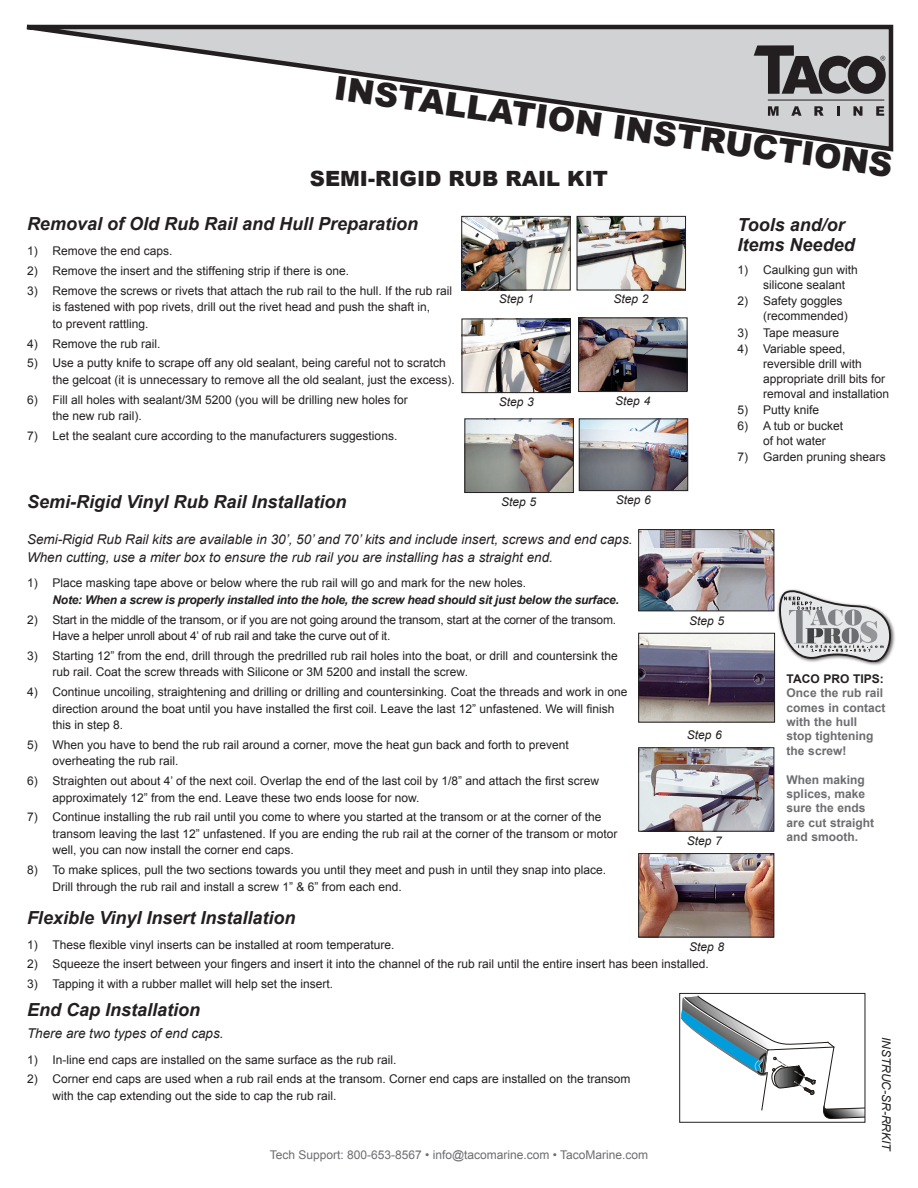
<style>
.page{position:relative;width:918px;height:1188px;background:#fff}
.page>*{position:absolute;margin:0;border:0;box-sizing:border-box;transform-origin:0 0}
.t1{font:900 33px "Arial";color:#231f20}
.Inst_head{font:900 21px "Arial";color:#231f20}
.t2{font:italic 700 18px/19.5px "Arial";color:#231f20}
.Instruction_copy{font:italic 13.5px/18px "Arial";color:#231f20}
.bullets_for_instruct{font:12px/16.5px "Arial";color:#231f20}
.bullets_for_instruct-2{font:italic 700 12px/16.5px "Arial";letter-spacing:-.02em;color:#231f20}
.bullets_for_instruct-3{font:12px/16.5px "Arial";letter-spacing:-.02em;color:#231f20}
.TACO_Pros{font:700 12px/14.4px "Arial";color:#6c6d70}
.t3{font:italic 12px "Arial";color:#231f20}
.t4{font:12px "Arial";color:#6c6d70}
.TACO_Pros-2{font:700 12px "Arial";color:#231f20}
.s1{font-weight:400;font-style:normal}
</style>
<div class="page">
<svg style="left:26px;top:24px;width:868px;height:128px"></svg>
<img style="left:466px;top:420px;width:106px;height:71px">
<div style="left:464px;top:418px;width:110px;height:75px;border:1px solid #231f20"></div>
<img style="left:463px;top:218px;width:106px;height:70px">
<div style="left:461px;top:216px;width:110px;height:74px;border:1px solid #231f20"></div>
<img style="left:579px;top:218px;width:105px;height:70px">
<div style="left:577px;top:216px;width:109px;height:74px;border:1px solid #231f20"></div>
<img style="left:464px;top:321px;width:105px;height:70px">
<div style="left:462px;top:319px;width:109px;height:74px;border:1px solid #231f20"></div>
<img style="left:580px;top:320px;width:105px;height:70px">
<div style="left:578px;top:318px;width:109px;height:74px;border:1px solid #231f20"></div>
<img style="left:581px;top:420px;width:105px;height:69px">
<div style="left:579px;top:418px;width:109px;height:73px;border:1px solid #231f20"></div>
<svg style="left:681px;top:996px;width:182px;height:123px"></svg>
<div style="left:679px;top:993px;width:186px;height:130px;border:1px solid #231f20"></div>
<img style="left:640px;top:531px;width:132px;height:78px">
<div style="left:638px;top:529px;width:136px;height:82px;border:1px solid #231f20"></div>
<img style="left:640px;top:635px;width:133px;height:86px">
<div style="left:638px;top:633px;width:137px;height:90px;border:1px solid #231f20"></div>
<img style="left:640px;top:749px;width:132px;height:81px">
<div style="left:638px;top:747px;width:136px;height:85px;border:1px solid #231f20"></div>
<img style="left:640px;top:855px;width:132px;height:80px">
<div style="left:638px;top:853px;width:136px;height:84px;border:1px solid #231f20"></div>
<hr style="left:768px;top:100px;width:116px;height:1px;background:#231f20">
<svg style="left:768px;top:106px;width:11px;height:10px"></svg>
<svg style="left:791px;top:106px;width:11px;height:10px"></svg>
<svg style="left:814px;top:106px;width:10px;height:10px"></svg>
<svg style="left:837px;top:106px;width:2px;height:10px"></svg>
<svg style="left:853px;top:106px;width:9px;height:10px"></svg>
<svg style="left:876px;top:106px;width:8px;height:10px"></svg>
<svg style="left:754px;top:45px;width:132px;height:49px;background:#797779"></svg>
<div style="left:777px;top:588px;width:118px;height:78px;background:#231f20;opacity:.75"></div>
<svg style="left:779px;top:590px;width:112px;height:72px"></svg>
<p class="t1" style="left:338px;top:64px;width:565px;rotate:8deg">INSTALLATION INSTRUCTIONS</p>
<p class="Inst_head" style="left:310px;top:163px;width:300px">SEMI-RIGID RUB RAIL KIT</p>
<p class="t2" style="left:27px;top:215px;width:393px">Removal of Old Rub Rail and Hull Preparation</p>
<p class="bullets_for_instruct" style="left:27px;top:243px;width:147px">1) Remove the end caps.</p>
<p class="bullets_for_instruct" style="left:27px;top:263px;width:324px">2) Remove the insert and the stiffening strip if there is one.</p>
<p class="bullets_for_instruct" style="left:52px;top:283px;width:401px;text-indent:-26px">3) Remove the screws or rivets that attach the rub rail to the hull. If the rub rail is fastened with pop rivets, drill out the rivet head and push the shaft in,<br>to prevent rattling.</p>
<p class="bullets_for_instruct" style="left:27px;top:335px;width:135px">4) Remove the rub rail.</p>
<p class="bullets_for_instruct" style="left:52px;top:355px;width:404px;text-indent:-26px">5) Use a putty knife to scrape off any old sealant, being careful not to scratch the gelcoat (it is unnecessary to remove all the old sealant, just the excess).</p>
<p class="bullets_for_instruct" style="left:52px;top:391px;width:357px;text-indent:-26px">6) Fill all holes with sealant/3M 5200 (you will be drilling new holes for the new rub rail).</p>
<p class="bullets_for_instruct" style="left:27px;top:427px;width:372px">7) Let the sealant cure according to the manufacturers suggestions.</p>
<p class="t2" style="left:738px;top:216px;width:119px">Tools and/or<br>Items Needed</p>
<p class="bullets_for_instruct" style="left:763px;top:263px;width:96px;line-height:15px;text-indent:-26px">1) Caulking gun with silicone sealant</p>
<p class="bullets_for_instruct" style="left:763px;top:294px;width:86px;line-height:15px;text-indent:-26px">2) Safety goggles (recommended)</p>
<p class="bullets_for_instruct" style="left:738px;top:324px;width:103px">3) Tape measure</p>
<p class="bullets_for_instruct" style="left:763px;top:341px;width:128px;line-height:15px;text-indent:-26px">4) Variable speed, reversible drill with appropriate drill bits for removal and installation</p>
<p class="bullets_for_instruct" style="left:738px;top:401px;width:83px">5) Putty knife</p>
<p class="bullets_for_instruct" style="left:763px;top:418px;width:82px;line-height:15px;text-indent:-26px">6) A tub or bucket of hot water</p>
<p class="bullets_for_instruct" style="left:738px;top:449px;width:150px">7) Garden pruning shears</p>
<p class="t3" style="left:499px;top:291px;width:37px">Step 1</p>
<p class="t3" style="left:614px;top:291px;width:37px">Step 2</p>
<p class="t3" style="left:499px;top:394px;width:37px">Step 3</p>
<p class="t3" style="left:615px;top:393px;width:37px">Step 4</p>
<p class="t2" style="left:27px;top:492px;width:321px">Semi-Rigid Vinyl Rub Rail Installation</p>
<p class="Instruction_copy" style="left:27px;top:531px;width:607px">Semi-Rigid Rub Rail kits are available in 30’, 50’ and 70’ kits and include insert, screws and end caps.<br>When cutting, use a miter box to ensure the rub rail you are installing has a straight end.</p>
<p class="bullets_for_instruct-2" style="left:52px;top:575px;width:568px;text-indent:-26px"><span class="s1">1) Place masking tape above or below where the rub rail will go and mark for the new holes.<br></span>Note: When a screw is properly installed into the hole, the screw head should sit just below the surface.</p>
<p class="bullets_for_instruct-3" style="left:52px;top:611px;width:565px;text-indent:-26px">2) Start in the middle of the transom, or if you are not going around the transom, start at the corner of the transom.<br>Have a helper unroll about 4’ of rub rail and take the curve out of it.</p>
<p class="bullets_for_instruct" style="left:52px;top:648px;width:567px;text-indent:-26px">3) Starting 12” from the end, drill through the predrilled rub rail holes into the boat, or drill and countersink the rub rail. Coat the screw threads with Silicone or 3M 5200 and install the screw.</p>
<p class="bullets_for_instruct" style="left:52px;top:684px;width:576px;text-indent:-26px">4) Continue uncoiling, straightening and drilling or drilling and countersinking. Coat the threads and work in one direction around the boat until you have installed the first coil. Leave the last 12” unfastened. We will finish this in step 8.</p>
<p class="bullets_for_instruct" style="left:52px;top:737px;width:518px;text-indent:-26px">5) When you have to bend the rub rail around a corner, move the heat gun back and forth to prevent overheating the rub rail.</p>
<p class="bullets_for_instruct" style="left:52px;top:773px;width:548px;text-indent:-26px">6) Straighten out about 4’ of the next coil. Overlap the end of the last coil by 1/8” and attach the first screw approximately 12” from the end. Leave these two ends loose for now.</p>
<p class="bullets_for_instruct" style="left:52px;top:809px;width:566px;text-indent:-26px">7) Continue installing the rub rail until you come to where you started at the transom or at the corner of the transom leaving the last 12” unfastened. If you are ending the rub rail at the corner of the transom or motor well, you can now install the corner end caps.</p>
<p class="bullets_for_instruct" style="left:52px;top:862px;width:555px;text-indent:-26px">8) To make splices, pull the two sections towards you until they meet and push in until they snap into place.<br>Drill through the rub rail and install a screw 1” &amp; 6” from each end.</p>
<p class="t3" style="left:501px;top:494px;width:37px">Step 5</p>
<p class="t3" style="left:616px;top:492px;width:37px">Step 6</p>
<p class="t3" style="left:689px;top:613px;width:37px">Step 5</p>
<p class="t3" style="left:687px;top:727px;width:37px">Step 6</p>
<p class="t3" style="left:687px;top:833px;width:37px">Step 7</p>
<p class="t2" style="left:27px;top:908px;width:270px">Flexible Vinyl Insert Installation</p>
<p class="bullets_for_instruct" style="left:27px;top:936px;width:369px">1) These flexible vinyl inserts can be installed at room temperature.</p>
<p class="bullets_for_instruct" style="left:27px;top:956px;width:683px">2) Squeeze the insert between your fingers and insert it into the channel of the rub rail until the entire insert has been installed.</p>
<p class="bullets_for_instruct" style="left:27px;top:976px;width:308px">3) Tapping it with a rubber mallet will help set the insert.</p>
<p class="t3" style="left:689px;top:939px;width:37px">Step 8</p>
<p class="t2" style="left:27px;top:1000px;width:175px">End Cap Installation</p>
<p class="Instruction_copy" style="left:27px;top:1025px;width:198px">There are two types of end caps.</p>
<p class="bullets_for_instruct" style="left:27px;top:1051px;width:371px">1) In-line end caps are installed on the same surface as the rub rail.</p>
<p class="bullets_for_instruct" style="left:52px;top:1071px;width:579px;text-indent:-26px">2) Corner end caps are used when a rub rail ends at the transom. Corner end caps are installed on the transom with the cap extending out the side to cap the rub rail.</p>
<p class="t4" style="left:270px;top:1147px;width:380px">Tech Support: 800-653-8567 • info@tacomarine.com • TacoMarine.com</p>
<p class="TACO_Pros-2" style="left:787px;top:671px;width:99px">TACO PRO TIPS:</p>
<p class="TACO_Pros" style="left:787px;top:686px;width:100px">Once the rub rail comes in contact with the hull stop tightening the screw!</p>
<p class="TACO_Pros" style="left:787px;top:773px;width:89px">When making splices, make sure the ends are cut straight and smooth.</p>
<p class="t3" style="left:894px;top:1037px;width:117px;rotate:90deg">INSTRUC-SR-RRKIT</p>
</div>
